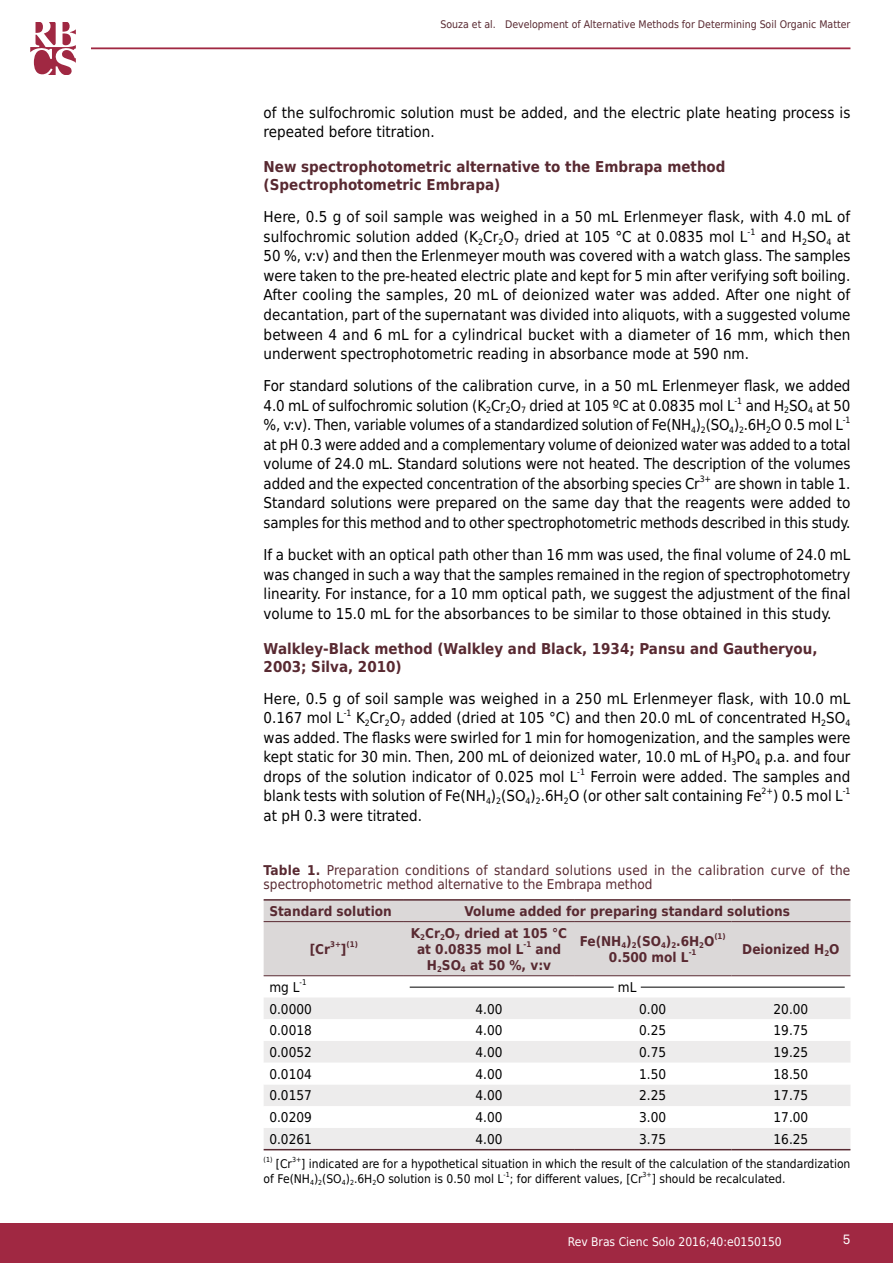
<style>
.page{position:relative;width:893px;height:1263px;background:#fff}
.page>*{position:absolute;margin:0;border:0;box-sizing:border-box;transform-origin:0 0}
.t1{font:15px/19.5px "DejaVu Sans Condensed";color:#000}
.t2{font:700 15px/18px "DejaVu Sans Condensed";color:#582931}
.t3{font:700 13.5px/16.2px "DejaVu Sans Condensed";color:#582931}
.t4{font:13.5px "DejaVu Sans Condensed";color:#000}
.t5{font:13.5px/14.2px "DejaVu Sans Condensed";letter-spacing:.015em;color:#582931}
.t6{font:13.5px "Akkurat Pro";color:#fff}
.t7{font:12px/15px "DejaVu Sans Condensed";color:#000}
.t8{font:12px "DejaVu Sans Condensed";color:#fff}
.t9{font:10.5px "DejaVu Sans Condensed";color:#582931}
.t10{font:8.7px "DejaVu Sans Condensed";color:#000}
.t11{font:700 7.8px "DejaVu Sans Condensed";color:#582931}
.t12{font:7.8px "DejaVu Sans Condensed";color:#000}
.t13{font:6.9px "DejaVu Sans Condensed";color:#000}
.s1{font-weight:700}
</style>
<div class="page">
<div style="left:0;top:1223px;width:893px;height:40px;background:#a02842"></div>
<hr style="left:91px;top:47px;width:759px;height:2px;background:#a02842">
<svg style="left:30px;top:22px;width:46px;height:52px"></svg>
<div style="left:264px;top:901px;width:586px;height:74px;background:#dbd8d8"></div>
<div style="left:264px;top:998px;width:586px;height:151px;background:#edecec"></div>
<svg style="left:264px;top:1019px;width:586px;height:109px"></svg>
<hr style="left:264px;top:921px;width:140px;height:1px;background:#582931">
<hr style="left:404px;top:921px;width:170px;height:1px;background:#582931">
<hr style="left:574px;top:921px;width:157px;height:1px;background:#582931">
<hr style="left:731px;top:921px;width:119px;height:1px;background:#582931">
<hr style="left:264px;top:899px;width:140px;height:2px;background:#582931">
<hr style="left:404px;top:899px;width:170px;height:2px;background:#582931">
<hr style="left:574px;top:899px;width:157px;height:2px;background:#582931">
<hr style="left:731px;top:899px;width:119px;height:2px;background:#582931">
<hr style="left:264px;top:975px;width:140px;height:1px;background:#582931">
<hr style="left:404px;top:975px;width:170px;height:1px;background:#582931">
<hr style="left:574px;top:975px;width:157px;height:1px;background:#582931">
<hr style="left:731px;top:975px;width:119px;height:1px;background:#582931">
<hr style="left:264px;top:1149px;width:140px;height:1px;background:#582931">
<hr style="left:404px;top:1149px;width:170px;height:1px;background:#582931">
<hr style="left:574px;top:1149px;width:157px;height:1px;background:#582931">
<hr style="left:731px;top:1149px;width:119px;height:1px;background:#582931">
<hr style="left:410px;top:987px;width:435px;height:1px;background:#000">
<div style="left:614px;top:979px;width:27px;height:15px;background:#fff"></div>
<p class="t9" style="left:440px;top:16px;width:412px">Souza et al. Development of Alternative Methods for Determining Soil Organic Matter</p>
<p class="t1" style="left:264px;top:102px;width:588px">of the sulfochromic solution must be added, and the electric plate heating process is repeated before titration.</p>
<p class="t2" style="left:264px;top:158px;width:463px">New spectrophotometric alternative to the Embrapa method (Spectrophotometric Embrapa)</p>
<p class="t1" style="left:264px;top:207px;width:588px">Here, 0.5 g of soil sample was weighed in a 50 mL Erlenmeyer flask, with 4.0 mL of sulfochromic solution added (K<sub>2</sub>Cr<sub>2</sub>O<sub>7</sub> dried at 105 °C at 0.0835 mol L</p>
<p class="t10" style="left:748px;top:225px;width:9px">-1</p>
<p class="t1" style="left:264px;top:227px;width:588px;text-align:justify;text-indent:497px">and H<sub>2</sub>SO<sub>4</sub> at 50 %, v:v) and then the Erlenmeyer mouth was covered with a watch glass. The samples were taken to the pre-heated electric plate and kept for 5 min after verifying soft boiling.<br>After cooling the samples, 20 mL of deionized water was added. After one night of decantation, part of the supernatant was divided into aliquots, with a suggested volume between 4 and 6 mL for a cylindrical bucket with a diameter of 16 mm, which then underwent spectrophotometric reading in absorbance mode at 590 nm.</p>
<p class="t1" style="left:264px;top:376px;width:588px">For standard solutions of the calibration curve, in a 50 mL Erlenmeyer flask, we added<br>4.0 mL of sulfochromic solution (K<sub>2</sub>Cr<sub>2</sub>O<sub>7</sub> dried at 105 ºC at 0.0835 mol L</p>
<p class="t10" style="left:734px;top:393px;width:9px">-1</p>
<p class="t1" style="left:264px;top:395px;width:588px;text-indent:482px">and H<sub>2</sub>SO<sub>4</sub> at 50 %, v:v). Then, variable volumes of a standardized solution of Fe(NH<sub>4</sub>)<sub>2</sub>(SO<sub>4</sub>)<sub>2</sub>.6H<sub>2</sub>O 0.5 mol L</p>
<p class="t10" style="left:843px;top:413px;width:9px">-1</p>
<p class="t1" style="left:264px;top:434px;width:588px;text-align:justify">at pH 0.3 were added and a complementary volume of deionized water was added to a total volume of 24.0 mL. Standard solutions were not heated. The description of the volumes added and the expected concentration of the absorbing species Cr</p>
<p class="t10" style="left:700px;top:471px;width:13px">3+</p>
<p class="t1" style="left:264px;top:473px;width:588px;text-align:justify;text-indent:451px">are shown in table 1.<br>Standard solutions were prepared on the same day that the reagents were added to samples for this method and to other spectrophotometric methods described in this study.</p>
<p class="t1" style="left:264px;top:545px;width:588px;text-align:justify">If a bucket with an optical path other than 16 mm was used, the final volume of 24.0 mL was changed in such a way that the samples remained in the region of spectrophotometry linearity. For instance, for a 10 mm optical path, we suggest the adjustment of the final volume to 15.0 mL for the absorbances to be similar to those obtained in this study.</p>
<p class="t2" style="left:264px;top:639px;width:555px">Walkley-Black method (Walkley and Black, 1934; Pansu and Gautheryou,<br>2003; Silva, 2010)</p>
<p class="t1" style="left:264px;top:688px;width:588px">Here, 0.5 g of soil sample was weighed in a 250 mL Erlenmeyer flask, with 10.0 mL<br>0.167 mol L</p>
<p class="t10" style="left:344px;top:706px;width:9px">-1</p>
<p class="t1" style="left:264px;top:708px;width:588px;text-align:justify;text-indent:92px">K<sub>2</sub>Cr<sub>2</sub>O<sub>7</sub> added (dried at 105 °C) and then 20.0 mL of concentrated H<sub>2</sub>SO<sub>4 </sub>was added. The flasks were swirled for 1 min for homogenization, and the samples were kept static for 30 min. Then, 200 mL of deionized water, 10.0 mL of H<sub>3</sub>PO<sub>4</sub> p.a. and four drops of the solution indicator of 0.025 mol L</p>
<p class="t10" style="left:577px;top:764px;width:9px">-1</p>
<p class="t1" style="left:264px;top:766px;width:588px;text-indent:327px">Ferroin were added. The samples and blank tests with solution of Fe(NH<sub>4</sub>)<sub>2</sub>(SO<sub>4</sub>)<sub>2</sub>.6H<sub>2</sub>O (or other salt containing Fe</p>
<p class="t10" style="left:762px;top:784px;width:13px">2+</p>
<p class="t1" style="left:773px;top:786px;width:71px">) 0.5 mol L</p>
<p class="t10" style="left:843px;top:784px;width:9px">-1</p>
<p class="t1" style="left:264px;top:805px;width:160px">at pH 0.3 were titrated.</p>
<p class="t5" style="left:264px;top:862px;width:588px"><span class="s1">Table 1.</span> Preparation conditions of standard solutions used in the calibration curve of the spectrophotometric method alternative to the Embrapa method</p>
<p class="t3" style="left:269px;top:903px;width:124px">Standard solution</p>
<p class="t3" style="left:465px;top:903px;width:327px">Volume added for preparing standard solutions</p>
<p class="t3" style="left:310px;top:940px;width:22px">[Cr</p>
<p class="t11" style="left:330px;top:938px;width:12px">3+</p>
<p class="t3" style="left:341px;top:940px;width:7px">]</p>
<p class="t11" style="left:347px;top:938px;width:13px">(1)</p>
<p class="t3" style="left:417px;top:924px;width:152px;text-indent:-6px">K<sub>2</sub>Cr<sub>2</sub>O<sub>7</sub> dried at 105 °C at 0.0835 mol L</p>
<p class="t3" style="left:580px;top:932px;width:136px">Fe(NH<sub>4</sub>)<sub>2</sub>(SO<sub>4</sub>)<sub>2</sub>.6H<sub>2</sub>O</p>
<p class="t11" style="left:714px;top:930px;width:13px">(1)</p>
<p class="t3" style="left:609px;top:949px;width:81px">0.500 mol L</p>
<p class="t11" style="left:689px;top:946px;width:9px">-1</p>
<p class="t3" style="left:742px;top:940px;width:99px">Deionized H<sub>2</sub>O</p>
<p class="t11" style="left:523px;top:938px;width:9px">-1</p>
<p class="t3" style="left:427px;top:940px;width:136px;text-indent:109px">and<br>H<sub>2</sub>SO<sub>4</sub> at 50 %, v:v</p>
<p class="t4" style="left:269px;top:976px;width:32px">mg L</p>
<p class="t12" style="left:300px;top:976px;width:9px">-1</p>
<p class="t4" style="left:618px;top:976px;width:20px">mL</p>
<p class="t4" style="left:269px;top:998px;width:44px">0.0000</p>
<p class="t4" style="left:475px;top:998px;width:29px">4.00</p>
<p class="t4" style="left:639px;top:998px;width:29px">0.00</p>
<p class="t4" style="left:773px;top:998px;width:36px">20.00</p>
<p class="t4" style="left:269px;top:1019px;width:44px">0.0018</p>
<p class="t4" style="left:475px;top:1019px;width:29px">4.00</p>
<p class="t4" style="left:639px;top:1019px;width:29px">0.25</p>
<p class="t4" style="left:773px;top:1019px;width:36px">19.75</p>
<p class="t4" style="left:269px;top:1041px;width:44px">0.0052</p>
<p class="t4" style="left:475px;top:1041px;width:29px">4.00</p>
<p class="t4" style="left:639px;top:1041px;width:29px">0.75</p>
<p class="t4" style="left:773px;top:1041px;width:36px">19.25</p>
<p class="t4" style="left:269px;top:1063px;width:44px">0.0104</p>
<p class="t4" style="left:475px;top:1063px;width:29px">4.00</p>
<p class="t4" style="left:639px;top:1063px;width:29px">1.50</p>
<p class="t4" style="left:773px;top:1063px;width:36px">18.50</p>
<p class="t4" style="left:269px;top:1085px;width:44px">0.0157</p>
<p class="t4" style="left:475px;top:1085px;width:29px">4.00</p>
<p class="t4" style="left:639px;top:1085px;width:29px">2.25</p>
<p class="t4" style="left:773px;top:1085px;width:36px">17.75</p>
<p class="t4" style="left:269px;top:1106px;width:44px">0.0209</p>
<p class="t4" style="left:475px;top:1106px;width:29px">4.00</p>
<p class="t4" style="left:639px;top:1106px;width:29px">3.00</p>
<p class="t4" style="left:773px;top:1106px;width:36px">17.00</p>
<p class="t4" style="left:269px;top:1128px;width:44px">0.0261</p>
<p class="t4" style="left:475px;top:1128px;width:29px">4.00</p>
<p class="t4" style="left:639px;top:1128px;width:29px">3.75</p>
<p class="t4" style="left:773px;top:1128px;width:36px">16.25</p>
<p class="t13" style="left:264px;top:1154px;width:10px">(1)</p>
<p class="t7" style="left:276px;top:1156px;width:18px">[Cr</p>
<p class="t13" style="left:292px;top:1154px;width:11px">3+</p>
<p class="t7" style="left:264px;top:1156px;width:588px;text-indent:38px">] indicated are for a hypothetical situation in which the result of the calculation of the standardization of Fe(NH<sub>4</sub>)<sub>2</sub>(SO<sub>4</sub>)<sub>2</sub>.6H<sub>2</sub>O solution is 0.50 mol L</p>
<p class="t13" style="left:504px;top:1169px;width:8px">-1</p>
<p class="t7" style="left:510px;top:1171px;width:134px">; for different values, [Cr</p>
<p class="t13" style="left:643px;top:1169px;width:11px">3+</p>
<p class="t7" style="left:652px;top:1171px;width:135px">] should be recalculated.</p>
<p class="t8" style="left:568px;top:1231px;width:215px">Rev Bras Cienc Solo 2016;40:e0150150</p>
<p class="t6" style="left:843px;top:1231px;width:9px">5</p>
</div>
